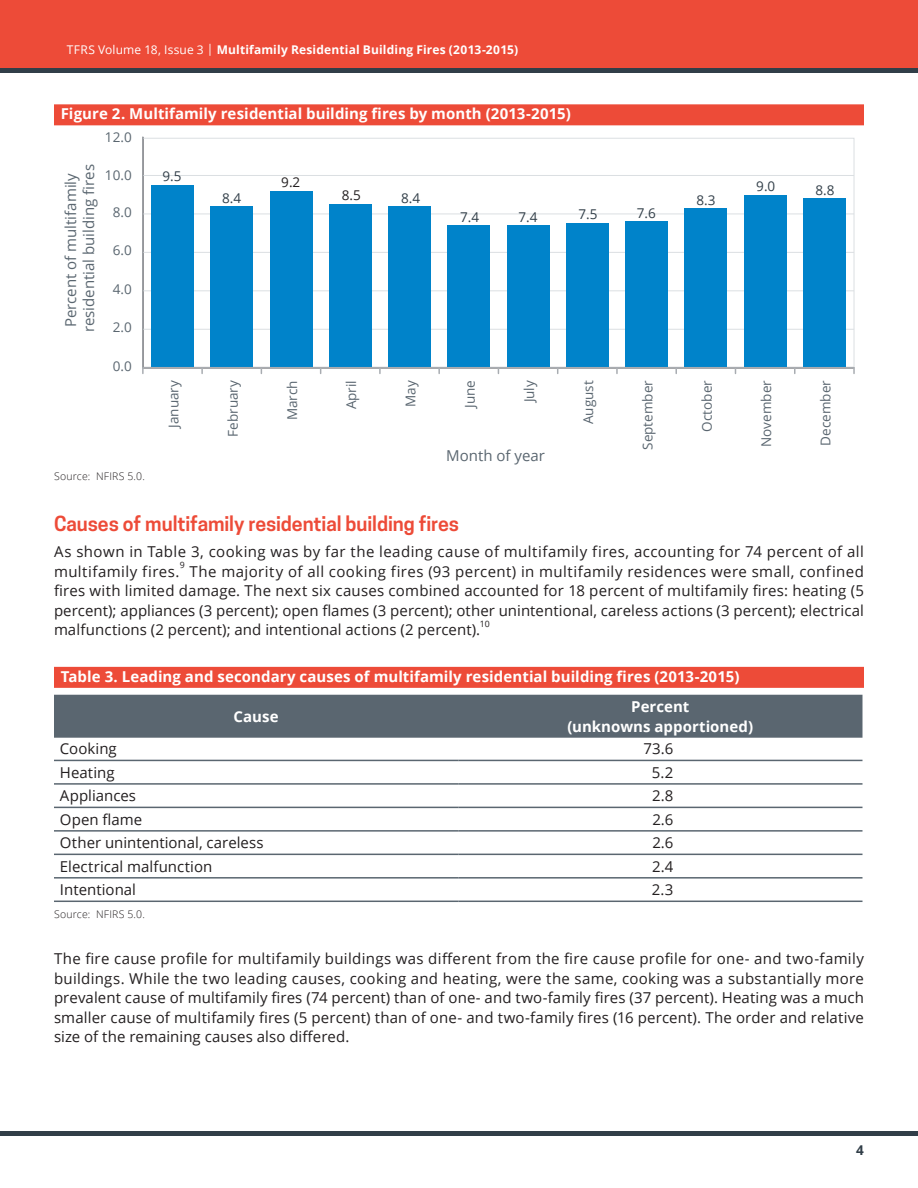
<style>
.page{position:relative;width:918px;height:1188px;background:#fff}
.page>*{position:absolute;margin:0;border:0;box-sizing:border-box;transform-origin:0 0}
.Subhead{font:600 19.5px "Cooper Hewitt";letter-spacing:-.005em;color:#ed4b38}
.Body_Text{font:15px/19.5px "Open Sans";letter-spacing:.02em;color:#231f20;text-align:justify}
.Table_Title{font:700 15px "Open Sans";letter-spacing:.005em;color:#fff}
.Table_text{font:15px "Open Sans";color:#231f20}
.t1{font:15px/18px "Open Sans";color:#5a6670;text-align:center}
.Table_Header{font:700 15px/19.5px "Open Sans";color:#fff;text-align:center}
.t2{font:13.5px "Open Sans";color:#5a6670}
.t3{font:13.5px "Open Sans";color:#313e48}
.t4{font:13.5px "Open Sans";color:#231f20}
.t5{font:700 13.5px "Open Sans";color:#313e48}
.t6{font:700 12px "Open Sans";letter-spacing:.015em;color:#fff}
.Table_notes{font:300 10.5px "Open Sans";letter-spacing:.02em;color:#231f20}
.Body_Text-2{font:8.7px "Open Sans";color:#231f20}
.s1{font-weight:400}
</style>
<div class="page">
<div style="left:0;top:0;width:918px;height:71px;background:#ed4b38"></div>
<hr style="left:0;top:68px;width:918px;height:4px;background:#313e48">
<hr style="left:0;top:1132px;width:918px;height:4px;background:#313e48">
<div style="left:54px;top:104px;width:810px;height:21px;background:#ed4b38"></div>
<div style="left:54px;top:667px;width:810px;height:21px;background:#ed4b38"></div>
<svg style="left:144px;top:138px;width:711px;height:230px"></svg>
<div style="left:151px;top:185px;width:43px;height:183px;background:#0083ca"></div>
<div style="left:210px;top:206px;width:43px;height:162px;background:#0083ca"></div>
<div style="left:270px;top:191px;width:42px;height:177px;background:#0083ca"></div>
<div style="left:329px;top:204px;width:43px;height:164px;background:#0083ca"></div>
<div style="left:388px;top:206px;width:43px;height:162px;background:#0083ca"></div>
<div style="left:447px;top:225px;width:43px;height:143px;background:#0083ca"></div>
<div style="left:507px;top:225px;width:42px;height:143px;background:#0083ca"></div>
<div style="left:566px;top:224px;width:43px;height:144px;background:#0083ca"></div>
<div style="left:625px;top:222px;width:43px;height:146px;background:#0083ca"></div>
<div style="left:685px;top:208px;width:42px;height:160px;background:#0083ca"></div>
<div style="left:744px;top:195px;width:42px;height:173px;background:#0083ca"></div>
<div style="left:803px;top:199px;width:43px;height:169px;background:#0083ca"></div>
<hr style="left:143px;top:367px;width:711px;height:1px;background:#a8acb1">
<hr style="left:142px;top:137px;width:2px;height:231px;background:#a8acb1">
<div style="left:54px;top:695px;width:808px;height:43px;background:#5a6670"></div>
<hr style="left:54px;top:760px;width:404px;height:1px;background:#5a6670">
<hr style="left:458px;top:760px;width:404px;height:1px;background:#5a6670">
<hr style="left:54px;top:783px;width:404px;height:2px;background:#5a6670">
<hr style="left:458px;top:783px;width:404px;height:2px;background:#5a6670">
<hr style="left:54px;top:807px;width:404px;height:1px;background:#5a6670">
<hr style="left:458px;top:807px;width:404px;height:1px;background:#5a6670">
<hr style="left:54px;top:830px;width:404px;height:2px;background:#5a6670">
<hr style="left:458px;top:830px;width:404px;height:2px;background:#5a6670">
<hr style="left:54px;top:854px;width:404px;height:1px;background:#5a6670">
<hr style="left:458px;top:854px;width:404px;height:1px;background:#5a6670">
<hr style="left:54px;top:877px;width:404px;height:2px;background:#5a6670">
<hr style="left:458px;top:877px;width:404px;height:2px;background:#5a6670">
<hr style="left:54px;top:901px;width:404px;height:1px;background:#5a6670">
<hr style="left:458px;top:901px;width:404px;height:1px;background:#5a6670">
<p class="t6" style="left:67px;top:41px;width:453px"><span class="s1">TFRS Volume 18, Issue 3 |</span> Multifamily Residential Building Fires (2013-2015)</p>
<p class="Table_Title" style="left:61px;top:103px;width:512px">Figure 2. Multifamily residential building fires by month (2013-2015)</p>
<p class="t2" style="left:105px;top:128px;width:28px">12.0</p>
<p class="t1" style="left:61px;top:332px;width:170px;rotate:-90deg">Percent of multifamily residential building fires</p>
<p class="t2" style="left:105px;top:166px;width:28px">10.0</p>
<p class="t2" style="left:113px;top:203px;width:21px">8.0</p>
<p class="t2" style="left:113px;top:241px;width:21px">6.0</p>
<p class="t2" style="left:113px;top:280px;width:21px">4.0</p>
<p class="t2" style="left:113px;top:318px;width:21px">2.0</p>
<p class="t2" style="left:113px;top:357px;width:21px">0.0</p>
<p class="t3" style="left:162px;top:167px;width:21px">9.5</p>
<p class="t2" style="left:164px;top:428px;width:49px;rotate:-90deg">January</p>
<p class="t4" style="left:281px;top:173px;width:21px">9.2</p>
<p class="t4" style="left:342px;top:186px;width:21px">8.5</p>
<p class="t3" style="left:222px;top:189px;width:21px">8.4</p>
<p class="t3" style="left:401px;top:189px;width:21px">8.4</p>
<p class="t3" style="left:460px;top:208px;width:21px">7.4</p>
<p class="t3" style="left:519px;top:208px;width:21px">7.4</p>
<p class="t3" style="left:579px;top:205px;width:21px">7.5</p>
<p class="t3" style="left:637px;top:204px;width:21px">7.6</p>
<p class="t2" style="left:224px;top:437px;width:58px;rotate:-90deg">February</p>
<p class="t2" style="left:283px;top:420px;width:41px;rotate:-90deg">March</p>
<p class="t2" style="left:342px;top:409px;width:31px;rotate:-90deg">April</p>
<p class="t2" style="left:401px;top:407px;width:28px;rotate:-90deg">May</p>
<p class="t2" style="left:461px;top:408px;width:29px;rotate:-90deg">June</p>
<p class="t2" style="left:520px;top:402px;width:24px;rotate:-90deg">July</p>
<p class="t1" style="left:446px;top:446px;width:100px">Month of year</p>
<p class="t2" style="left:579px;top:424px;width:45px;rotate:-90deg">August</p>
<p class="t2" style="left:638px;top:450px;width:71px;rotate:-90deg">September</p>
<p class="t3" style="left:696px;top:191px;width:21px">8.3</p>
<p class="t2" style="left:698px;top:432px;width:53px;rotate:-90deg">October</p>
<p class="t3" style="left:756px;top:177px;width:21px">9.0</p>
<p class="t3" style="left:815px;top:181px;width:21px">8.8</p>
<p class="t2" style="left:757px;top:447px;width:68px;rotate:-90deg">November</p>
<p class="t2" style="left:816px;top:446px;width:67px;rotate:-90deg">December</p>
<p class="Table_notes" style="left:54px;top:469px;width:92px">Source: NFIRS 5.0.</p>
<p class="Subhead" style="left:54px;top:512px;width:407px">Causes of multifamily residential building fires</p>
<p class="Body_Text" style="left:54px;top:542px;width:811px">As shown in Table 3, cooking was by far the leading cause of multifamily fires, accounting for 74 percent of all multifamily fires.</p>
<p class="Body_Text-2" style="left:180px;top:559px;width:7px">9</p>
<p class="Body_Text" style="left:54px;top:561px;width:811px;text-indent:136px">The majority of all cooking fires (93 percent) in multifamily residences were small, confined fires with limited damage. The next six causes combined accounted for 18 percent of multifamily fires: heating (5 percent); appliances (3 percent); open flames (3 percent); other unintentional, careless actions (3 percent); electrical malfunctions (2 percent); and intentional actions (2 percent).</p>
<p class="Body_Text-2" style="left:480px;top:618px;width:11px">10</p>
<p class="Table_Title" style="left:61px;top:666px;width:680px">Table 3. Leading and secondary causes of multifamily residential building fires (2013-2015)</p>
<p class="Table_Header" style="left:234px;top:706px;width:47px">Cause</p>
<p class="Table_Header" style="left:568px;top:697px;width:187px">Percent<br>(unknowns apportioned)</p>
<p class="Table_text" style="left:60px;top:739px;width:58px">Cooking</p>
<p class="Table_text" style="left:643px;top:739px;width:32px">73.6</p>
<p class="Table_text" style="left:60px;top:762px;width:56px">Heating</p>
<p class="Table_text" style="left:652px;top:762px;width:23px">5.2</p>
<p class="Table_text" style="left:60px;top:786px;width:78px">Appliances</p>
<p class="Table_text" style="left:652px;top:786px;width:23px">2.8</p>
<p class="Table_text" style="left:60px;top:809px;width:84px">Open flame</p>
<p class="Table_text" style="left:652px;top:809px;width:23px">2.6</p>
<p class="Table_text" style="left:60px;top:833px;width:205px">Other unintentional, careless</p>
<p class="Table_text" style="left:652px;top:833px;width:23px">2.6</p>
<p class="Table_text" style="left:60px;top:856px;width:154px">Electrical malfunction</p>
<p class="Table_text" style="left:652px;top:856px;width:23px">2.4</p>
<p class="Table_text" style="left:60px;top:880px;width:78px">Intentional</p>
<p class="Table_text" style="left:652px;top:880px;width:23px">2.3</p>
<p class="Table_notes" style="left:54px;top:907px;width:92px">Source: NFIRS 5.0.</p>
<p class="Body_Text" style="left:54px;top:949px;width:812px">The fire cause profile for multifamily buildings was different from the fire cause profile for one- and two-family buildings. While the two leading causes, cooking and heating, were the same, cooking was a substantially more prevalent cause of multifamily fires (74 percent) than of one- and two-family fires (37 percent). Heating was a much smaller cause of multifamily fires (5 percent) than of one- and two-family fires (16 percent). The order and relative size of the remaining causes also differed.</p>
<p class="t5" style="left:856px;top:1141px;width:9px">4</p>
</div>
